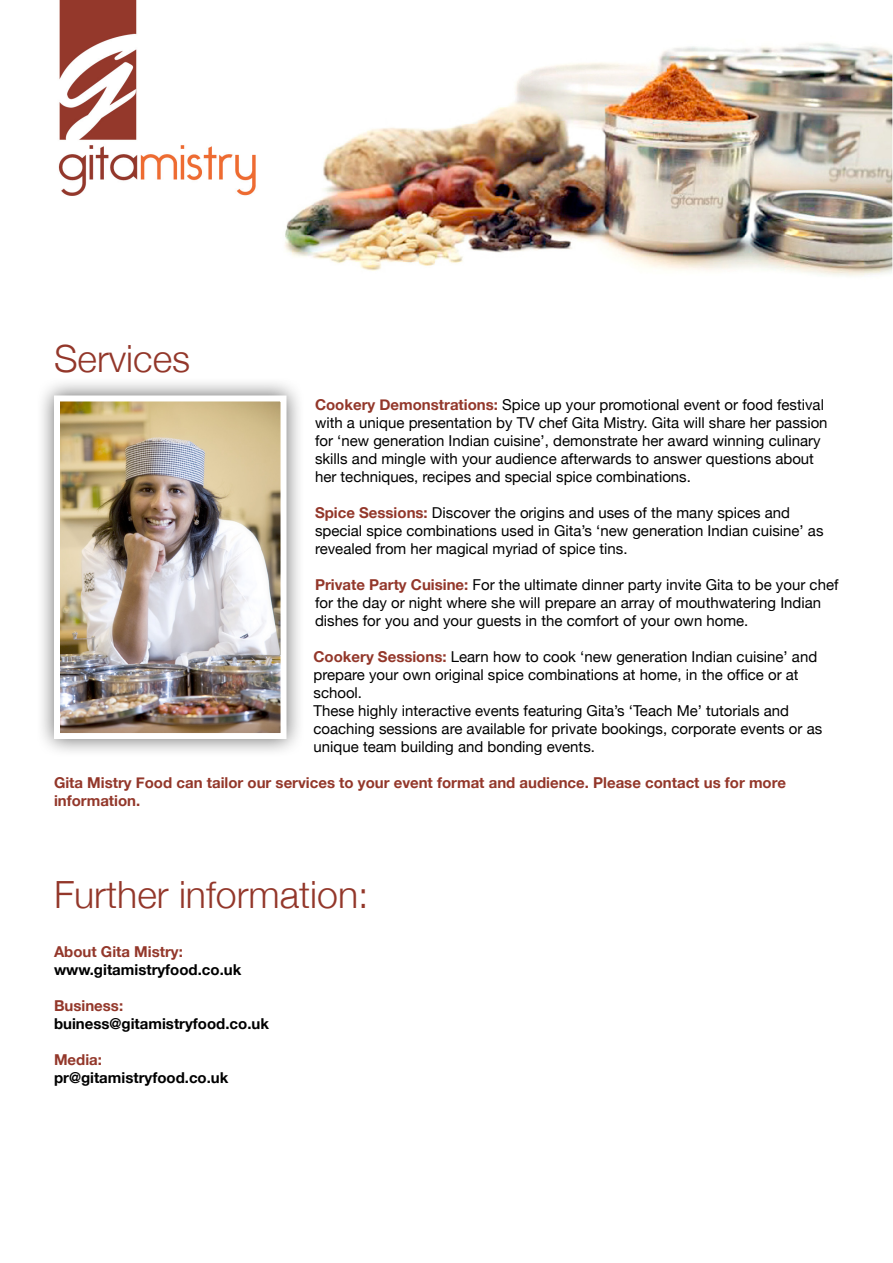
<style>
.page{position:relative;width:893px;height:1263px;background:#fff}
.page>*{position:absolute;margin:0;border:0;box-sizing:border-box;transform-origin:0 0}
.t1{font:300 37.5px "Helvetica Neue";color:#93372a}
.t2{font:15px/18px "Helvetica Neue";color:#000}
.t3{font:700 15px/18px "Helvetica Neue";color:#93372a}
.t4{font:700 15px "Helvetica Neue";color:#000}
.s1{font-weight:700;color:#93372a}
</style>
<div class="page">
<img style="left:58px;top:0;width:835px;height:276px">
<div style="left:35px;top:377px;width:270px;height:381px;background:#000;opacity:.6"></div>
<img style="left:61px;top:402px;width:218px;height:330px">
<div style="left:54px;top:395px;width:232px;height:344px;border:6px solid #fff"></div>
<h1 class="t1" style="left:54px;top:336px;width:138px">Services</h1>
<p class="t2" style="left:315px;top:396px;width:514px"><span class="s1">Cookery Demonstrations:</span> Spice up your promotional event or food festival with a unique presentation by TV chef Gita Mistry. Gita will share her passion for ‘new generation Indian cuisine’, demonstrate her award winning culinary skills and mingle with your audience afterwards to answer questions about her techniques, recipes and special spice combinations.</p>
<p class="t2" style="left:315px;top:504px;width:510px"><span class="s1">Spice Sessions:</span> Discover the origins and uses of the many spices and special spice combinations used in Gita’s ‘new generation Indian cuisine’ as revealed from her magical myriad of spice tins.</p>
<p class="t2" style="left:315px;top:576px;width:525px"><span class="s1">Private Party Cuisine:</span> For the ultimate dinner party invite Gita to be your chef for the day or night where she will prepare an array of mouthwatering Indian dishes for you and your guests in the comfort of your own home.</p>
<p class="t2" style="left:314px;top:648px;width:510px"><span class="s1">Cookery Sessions:</span> Learn how to cook ‘new generation Indian cuisine’ and prepare your own original spice combinations at home, in the office or at school.<br>These highly interactive events featuring Gita’s ‘Teach Me’ tutorials and coaching sessions are available for private bookings, corporate events or as unique team building and bonding events.</p>
<p class="t3" style="left:54px;top:773px;width:733px">Gita Mistry Food can tailor our services to your event format and audience. Please contact us for more information.</p>
<h1 class="t1" style="left:54px;top:872px;width:316px">Further information:</h1>
<p class="t3" style="left:54px;top:942px;width:130px">About Gita Mistry:</p>
<p class="t4" style="left:54px;top:960px;width:189px">www.gitamistryfood.co.uk</p>
<p class="t3" style="left:54px;top:996px;width:71px">Business:</p>
<p class="t4" style="left:54px;top:1014px;width:216px">buiness@gitamistryfood.co.uk</p>
<p class="t3" style="left:54px;top:1050px;width:50px">Media:</p>
<p class="t4" style="left:54px;top:1068px;width:176px">pr@gitamistryfood.co.uk</p>
</div>
